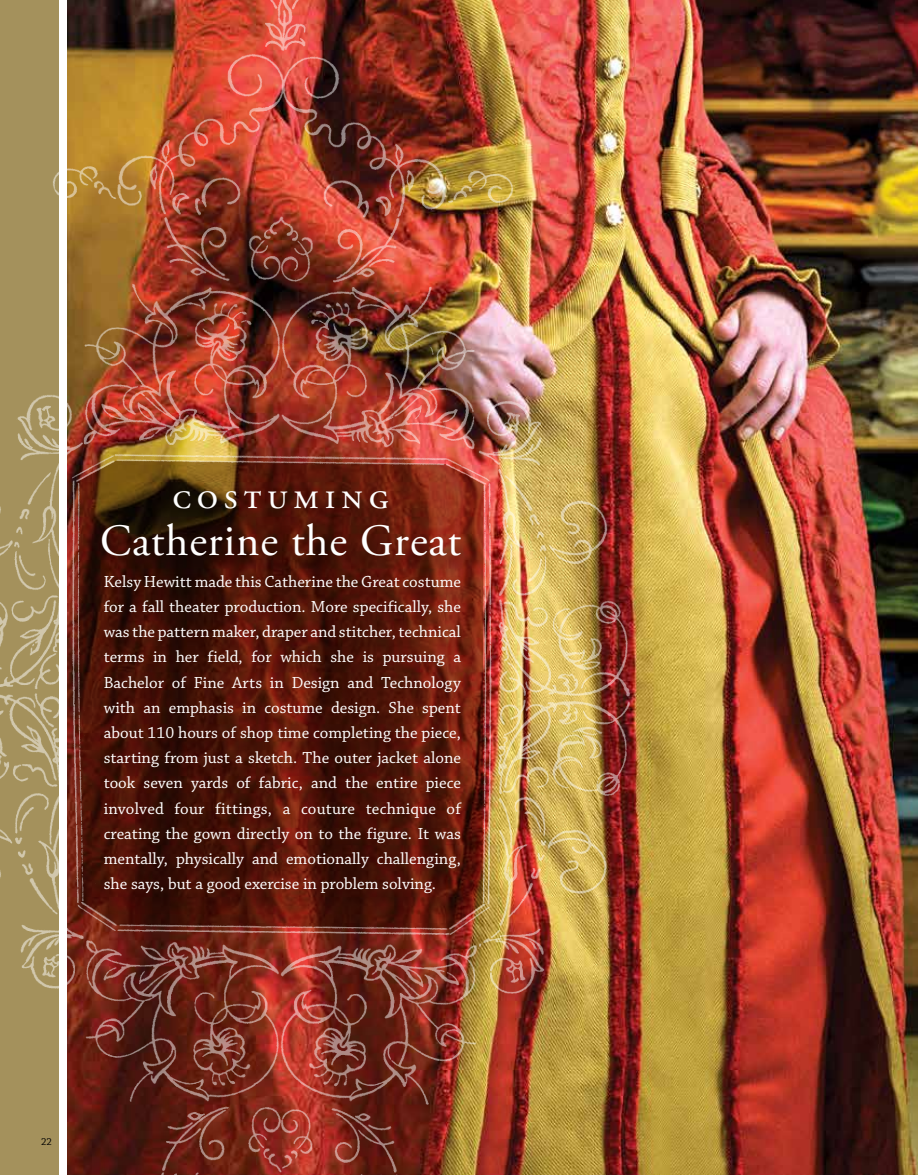
<style>
.page{position:relative;width:918px;height:1175px;background:#fff}
.page>*{position:absolute;margin:0;border:0;box-sizing:border-box;transform-origin:0 0}
.t1{font:44.7px "Adobe Garamond Pro";letter-spacing:.02em;color:#fff}
.t2{font:37.8px "Adobe Garamond Pro";letter-spacing:.15em;color:#fff}
.t3{font:16.95px/25.2px "Chaparral Pro";color:#fff;text-align:justify}
.t4{font:10.5px "Chaparral Pro";color:#000}
</style>
<div class="page">
<img style="left:708px;top:0;width:210px;height:1174px">
<img style="left:0;top:0;width:708px;height:1174px">
<div style="left:98px;top:486px;width:386px;height:94px;background:#000;opacity:.6"></div>
<div style="left:101px;top:571px;width:384px;height:346px;background:#000;opacity:.75"></div>
<h2 class="t2" style="left:173px;top:473px;width:218px">costuming</h2>
<h1 class="t1" style="left:100px;top:514px;width:363px">Catherine the Great</h1>
<p class="t3" style="left:104px;top:569px;width:359px">Kelsy Hewitt made this Catherine the Great costume for a fall theater production. More specifically, she was the pattern maker, draper and stitcher, technical terms in her field, for which she is pursuing a Bachelor of Fine Arts in Design and Technology with an emphasis in costume design. She spent about 110 hours of shop time completing the piece, starting from just a sketch. The outer jacket alone took seven yards of fabric, and the entire piece involved four fittings, a couture technique of creating the gown directly on to the figure. It was mentally, physically and emotionally challenging, she says, but a good exercise in problem solving.</p>
<p class="t4" style="left:41px;top:1135px;width:12px">22</p>
</div>
